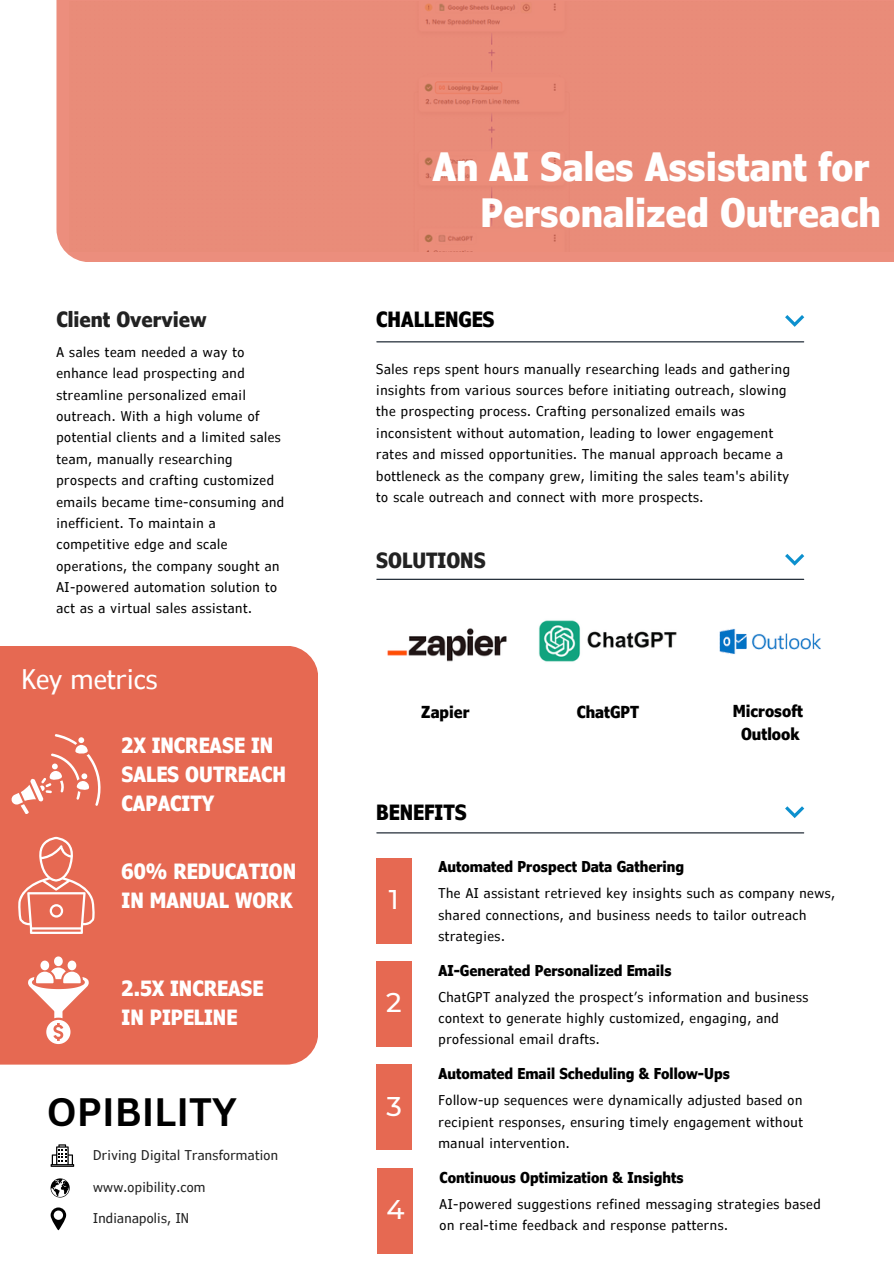
<style>
.page{position:relative;width:894px;height:1264px;background:#fff}
.page>*{position:absolute;margin:0;border:0;box-sizing:border-box;transform-origin:0 0}
.t1{font:700 condensed 39px/46.2px "Verdana Pro";color:#fff;text-align:right}
.t2{font:700 38.55px "Canva Sans";color:#000}
.t3{font:condensed 27px "Verdana Pro";color:#fff}
.t4{font:500 27px "Montserrat";color:#fff}
.t5{font:700 condensed 21px/29.2px "Verdana Pro";color:#fff}
.t6{font:700 condensed 21px "Verdana Pro";color:#222}
.t7{font:700 condensed 21px "Verdana Pro";color:#000}
.t8{font:700 condensed 16.5px/22.5px "Verdana Pro";color:#000;text-align:center}
.t9{font:700 condensed 15px "Verdana Pro";color:#000}
.t10{font:condensed 13.5px/21.3px "Verdana Pro";letter-spacing:.04em;color:#000}
.t11{font:condensed 13.5px "Verdana Pro";letter-spacing:.02em;color:#222}
</style>
<div class="page">
<div style="left:0;top:646px;width:318px;height:418px;background:#e66952"></div>
<svg style="left:51px;top:1207px;width:15px;height:22px"></svg>
<div style="left:56px;top:0;width:837px;height:262px;background:#e98c79"></div>
<div style="left:376px;top:857px;width:35px;height:86px;background:#e66952"></div>
<div style="left:376px;top:961px;width:35px;height:85px;background:#e66952"></div>
<div style="left:376px;top:1064px;width:35px;height:85px;background:#e66952"></div>
<hr style="left:377px;top:341px;width:426px;height:1px;background:#0b1623">
<hr style="left:377px;top:578px;width:426px;height:2px;background:#0b1623">
<hr style="left:377px;top:832px;width:426px;height:1px;background:#0b1623">
<svg style="left:785px;top:315px;width:19px;height:12px"></svg>
<svg style="left:785px;top:554px;width:19px;height:11px"></svg>
<svg style="left:785px;top:806px;width:19px;height:12px"></svg>
<svg style="left:51px;top:1144px;width:23px;height:22px"></svg>
<svg style="left:51px;top:1178px;width:19px;height:19px"></svg>
<div style="left:377px;top:1168px;width:35px;height:85px;background:#e66952"></div>
<img style="left:387px;top:628px;width:120px;height:34px">
<img style="left:539px;top:620px;width:138px;height:42px">
<img style="left:719px;top:628px;width:102px;height:26px">
<svg style="left:11px;top:734px;width:91px;height:79px;background:#e97f6c"></svg>
<svg style="left:18px;top:836px;width:77px;height:97px;background:#ea826f"></svg>
<svg style="left:28px;top:956px;width:61px;height:88px"></svg>
<p class="t6" style="left:56px;top:306px;width:151px">Client Overview</p>
<p class="t10" style="left:56px;top:341px;width:229px">A sales team needed a way to enhance lead prospecting and streamline personalized email outreach. With a high volume of potential clients and a limited sales team, manually researching prospects and crafting customized emails became time-consuming and inefficient. To maintain a competitive edge and scale operations, the company sought an<br>AI-powered automation solution to act as a virtual sales assistant.</p>
<p class="t3" style="left:21px;top:662px;width:138px">Key metrics</p>
<p class="t5" style="left:122px;top:729px;width:166px">2X INCREASE IN<br>SALES OUTREACH<br>CAPACITY</p>
<h4 class="t5" style="left:122px;top:855px;width:176px">60% REDUCATION<br>IN MANUAL WORK</h4>
<p class="t5" style="left:122px;top:972px;width:143px">2.5X INCREASE<br>IN PIPELINE</p>
<p class="t2" style="left:47px;top:1084px;width:191px">OPIBILITY</p>
<p class="t11" style="left:93px;top:1146px;width:186px">Driving Digital Transformation</p>
<p class="t11" style="left:93px;top:1178px;width:114px">www.opibility.com</p>
<h4 class="t11" style="left:93px;top:1209px;width:97px">Indianapolis, IN</h4>
<p class="t1" style="left:432px;top:142px;width:449px">An AI Sales Assistant for<br>Personalized Outreach</p>
<p class="t7" style="left:376px;top:306px;width:120px">CHALLENGES</p>
<p class="t10" style="left:376px;top:357px;width:415px">Sales reps spent hours manually researching leads and gathering insights from various sources before initiating outreach, slowing the prospecting process. Crafting personalized emails was inconsistent without automation, leading to lower engagement rates and missed opportunities. The manual approach became a bottleneck as the company grew, limiting the sales team's ability to scale outreach and connect with more prospects.</p>
<p class="t6" style="left:376px;top:546px;width:111px">SOLUTIONS</p>
<h3 class="t8" style="left:421px;top:699px;width:50px">Zapier</h3>
<p class="t8" style="left:576px;top:699px;width:64px">ChatGPT</p>
<p class="t7" style="left:376px;top:799px;width:92px">BENEFITS</p>
<p class="t9" style="left:438px;top:857px;width:247px">Automated Prospect Data Gathering</p>
<h6 class="t8" style="left:732px;top:699px;width:72px">Microsoft<br>Outlook</h6>
<p class="t4" style="left:389px;top:882px;width:11px">1</p>
<h4 class="t10" style="left:438px;top:882px;width:398px">The AI assistant retrieved key insights such as company news, shared connections, and business needs to tailor outreach strategies.</h4>
<p class="t9" style="left:438px;top:960px;width:234px">AI-Generated Personalized Emails</p>
<h2 class="t4" style="left:386px;top:986px;width:17px">2</h2>
<h4 class="t10" style="left:438px;top:985px;width:371px">ChatGPT analyzed the prospect’s information and business context to generate highly customized, engaging, and professional email drafts.</h4>
<h1 class="t9" style="left:438px;top:1064px;width:293px">Automated Email Scheduling &amp; Follow-Ups</h1>
<h5 class="t4" style="left:386px;top:1089px;width:17px">3</h5>
<h4 class="t10" style="left:438px;top:1089px;width:366px;text-align:justify">Follow-up sequences were dynamically adjusted based on recipient responses, ensuring timely engagement without manual intervention.</h4>
<p class="t9" style="left:439px;top:1167px;width:245px">Continuous Optimization &amp; Insights</p>
<p class="t4" style="left:386px;top:1192px;width:20px">4</p>
<h6 class="t10" style="left:439px;top:1192px;width:382px">AI-powered suggestions refined messaging strategies based on real-time feedback and response patterns.</h6>
</div>
